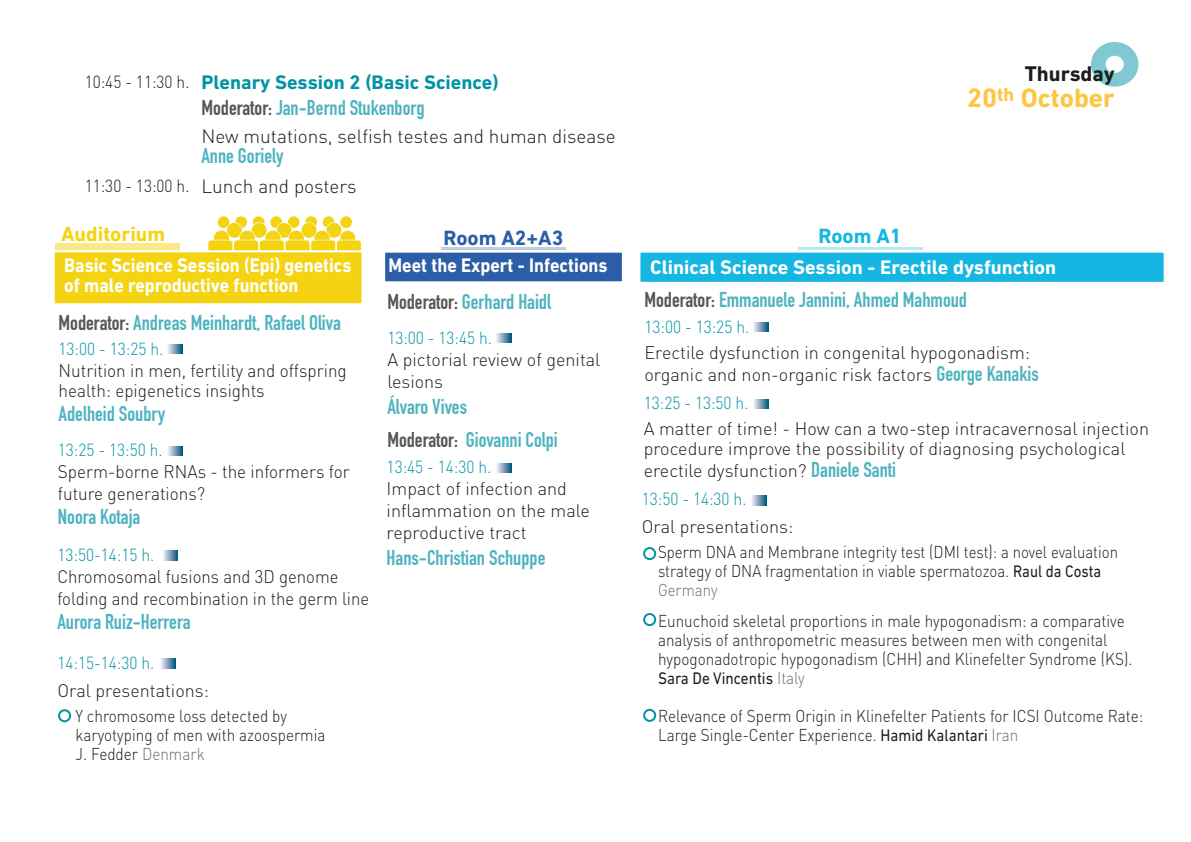
<style>
.page{position:relative;width:1191px;height:842px;background:#fff}
.page>*{position:absolute;margin:0;border:0;box-sizing:border-box;transform-origin:0 0}
.t1{font:700 27px "DIN Next LT Pro";color:#fdc643}
.t2{font:700 21.6px "DIN Next LT Pro";color:#1d1d1b}
.t3{font:21px "DIN Engschrift";color:rgb(0 147 165/.7)}
.t4{font:700 21px "DIN Next LT Pro";color:#f4d412}
.t5{font:700 21px "DIN Next LT Pro";color:#2c5da7}
.t6{font:700 21px "DIN Next LT Pro";color:#15b6e1}
.t7{font:700 20px/19.6px "DIN Next LT Pro";color:#fff;scale:.9 1}
.t8{font:700 20px "DIN Next LT Pro";color:#fff}
.t9{font:700 20px "DIN Next LT Pro";color:#0093a5}
.t10{font:300 19px "DIN Pro";color:#1d1d1b}
.t11{font:300 18px/22px "DIN Pro";color:#1d1d1b}
.t12{font:300 18px/20px "DIN Pro";color:#1d1d1b;scale:.95 1}
.t13{font:300 18px/22px "DIN Pro";color:#1d1d1b;scale:.93 1}
.t14{font:300 17.4px "DIN Pro";color:#0093a5;scale:.9 1}
.t15{font:300 17.4px "DIN Pro";color:#1d1d1b;scale:.9 1}
.t16{font:300 17px/19px "DIN Pro";color:#1d1d1b;scale:.9 1}
.t17{font:300 17px/19px "DIN Pro";color:#1d1d1b;scale:.88 1}
.t18{font:17px "DIN Next LT Pro";color:#1d1d1b;scale:.9 1}
.s1{color:#575756}
.s2{color:#706f6f}
.s3{font-family:"DIN Engschrift";font-weight:400;font-size:21px;color:rgb(0 147 165/.7)}
.s4{font-family:"DIN Next LT Pro";font-weight:400}
.s5{font-family:"DIN Pro";font-weight:300;color:#706f6f}
</style>
<div class="page">
<div style="left:55px;top:243px;width:125px;height:26px;background:#f9e988"></div>
<svg style="left:208px;top:216px;width:153px;height:34px"></svg>
<svg style="left:1091px;top:42px;width:47px;height:45px"></svg>
<div style="left:53px;top:250px;width:310px;height:55px;background:#f4d412;border:2px solid #fff"></div>
<svg style="left:168px;top:344px;width:14px;height:10px"></svg>
<svg style="left:168px;top:446px;width:15px;height:10px"></svg>
<svg style="left:163px;top:551px;width:15px;height:9px"></svg>
<svg style="left:161px;top:659px;width:14px;height:9px"></svg>
<div style="left:798px;top:247px;width:124px;height:26px;background:#b9e9f6"></div>
<div style="left:441px;top:247px;width:124px;height:26px;background:#c0cee4"></div>
<div style="left:382px;top:250px;width:242px;height:34px;background:#2c5da7;border:3px solid #fff"></div>
<svg style="left:496px;top:333px;width:15px;height:10px"></svg>
<svg style="left:497px;top:463px;width:14px;height:10px"></svg>
<div style="left:638px;top:250px;width:528px;height:34px;background:#15b6e1;border:3px solid #fff"></div>
<svg style="left:753px;top:322px;width:15px;height:10px"></svg>
<svg style="left:754px;top:399px;width:14px;height:10px"></svg>
<svg style="left:752px;top:496px;width:14px;height:9px"></svg>
<div style="left:643px;top:547px;width:13px;height:13px;border:2px solid #0093a5;border-radius:50%"></div>
<div style="left:643px;top:613px;width:13px;height:13px;border:2px solid #0093a5;border-radius:50%"></div>
<div style="left:643px;top:709px;width:13px;height:13px;border:2px solid #0093a5;border-radius:50%"></div>
<div style="left:58px;top:709px;width:13px;height:13px;border:2px solid #0093a5;border-radius:50%"></div>
<p class="t15" style="left:85px;top:69px;width:118px">10:45 - 11:30 h.</p>
<p class="t15" style="left:85px;top:174px;width:118px">11:30 - 13:00 h.</p>
<p class="t9" style="left:201px;top:70px;width:299px">Plenary Session 2 (Basic Science)</p>
<p class="t3" style="left:201px;top:95px;width:225px"><span class="s1">Moderator:</span> Jan-Bernd Stukenborg</p>
<p class="t10" style="left:201px;top:124px;width:416px">New mutations, selfish testes and human disease</p>
<p class="t3" style="left:201px;top:144px;width:84px">Anne Goriely</p>
<p class="t10" style="left:201px;top:174px;width:157px">Lunch and posters</p>
<p class="t2" style="left:1024px;top:61px;width:91px">Thursday</p>
<h1 class="t1" style="left:967px;top:82px;width:149px">20<sup>th</sup> October</h1>
<p class="t4" style="left:61px;top:222px;width:105px">Auditorium</p>
<p class="t7" style="left:64px;top:256px;width:321px">Basic Science Session (Epi) genetics of male reproductive function</p>
<p class="t3" style="left:59px;top:310px;width:284px"><span class="s1">Moderator:</span> Andreas Meinhardt, Rafael Oliva</p>
<p class="t14" style="left:59px;top:337px;width:118px">13:00 - 13:25 h.</p>
<p class="t12" style="left:59px;top:360px;width:305px">Nutrition in men, fertility and offspring health: epigenetics insights</p>
<p class="t3" style="left:59px;top:401px;width:108px">Adelheid Soubry</p>
<p class="t14" style="left:58px;top:438px;width:118px">13:25 - 13:50 h.</p>
<p class="t12" style="left:58px;top:460px;width:309px;line-height:22px">Sperm-borne RNAs - the informers for future generations?</p>
<p class="t3" style="left:58px;top:504px;width:84px">Noora Kotaja</p>
<p class="t14" style="left:57px;top:543px;width:109px">13:50-14:15 h.</p>
<p class="t13" style="left:57px;top:565px;width:337px">Chromosomal fusions and 3D genome folding and recombination in the germ line</p>
<p class="t3" style="left:57px;top:609px;width:135px">Aurora Ruiz-Herrera</p>
<p class="t14" style="left:57px;top:651px;width:109px">14:15-14:30 h.</p>
<p class="t11" style="left:57px;top:679px;width:153px">Oral presentations:</p>
<p class="t16" style="left:75px;top:705px;width:279px">Y chromosome loss detected by karyotyping of men with azoospermia<br>J. Fedder <span class="s2">Denmark</span></p>
<p class="t5" style="left:443px;top:226px;width:121px">Room A2+A3</p>
<p class="t6" style="left:818px;top:224px;width:84px">Room A1</p>
<p class="t7" style="left:388px;top:256px;width:245px">Meet the Expert - Infections</p>
<p class="t8" style="left:650px;top:256px;width:407px">Clinical Science Session - Erectile dysfunction</p>
<p class="t3" style="left:387px;top:289px;width:165px"><span class="s1">Moderator:</span> Gerhard Haidl</p>
<p class="t14" style="left:387px;top:326px;width:118px">13:00 - 13:45 h.</p>
<p class="t11" style="left:387px;top:348px;width:215px">A pictorial review of genital lesions</p>
<p class="t3" style="left:387px;top:394px;width:81px">Álvaro Vives</p>
<p class="t3" style="left:387px;top:427px;width:172px"><span class="s1">Moderator:</span> Giovanni Colpi</p>
<p class="t14" style="left:387px;top:454px;width:118px">13:45 - 14:30 h.</p>
<p class="t11" style="left:387px;top:476px;width:205px">Impact of infection and inflammation on the male reproductive tract</p>
<p class="t3" style="left:387px;top:545px;width:160px">Hans-Christian Schuppe</p>
<p class="t3" style="left:644px;top:287px;width:324px"><span class="s1">Moderator:</span> Emmanuele Jannini, Ahmed Mahmoud</p>
<p class="t14" style="left:644px;top:315px;width:118px">13:00 - 13:25 h.</p>
<p class="t11" style="left:644px;top:341px;width:396px">Erectile dysfunction in congenital hypogonadism: organic and non-organic risk factors <span class="s3">George Kanakis</span></p>
<p class="t14" style="left:644px;top:391px;width:118px">13:25 - 13:50 h.</p>
<p class="t11" style="left:644px;top:417px;width:507px;line-height:20px">A matter of time! - How can a two-step intracavernosal injection procedure improve the possibility of diagnosing psychological</p>
<p class="t11" style="left:644px;top:458px;width:254px">erectile dysfunction? <span class="s3">Daniele Santi</span></p>
<p class="t14" style="left:642px;top:487px;width:118px">13:50 - 14:30 h.</p>
<p class="t11" style="left:642px;top:515px;width:153px">Oral presentations:</p>
<p class="t17" style="left:658px;top:541px;width:524px">Sperm DNA and Membrane integrity test (DMI test): a novel evaluation strategy of DNA fragmentation in viable spermatozoa. <span class="s4">Raul da Costa<br></span><span class="s2">Germany</span></p>
<p class="t16" style="left:658px;top:610px;width:528px">Eunuchoid skeletal proportions in male hypogonadism: a comparative analysis of anthropometric measures between men with congenital hypogonadotropic hypogonadism (CHH) and Klinefelter Syndrome (KS).</p>
<p class="t18" style="left:658px;top:668px;width:164px">Sara De Vincentis <span class="s5">Italy</span></p>
<p class="t16" style="left:658px;top:705px;width:541px">Relevance of Sperm Origin in Klinefelter Patients for ICSI Outcome Rate:<br>Large Single-Center Experience. <span class="s4">Hamid Kalantari</span> <span class="s2">Iran</span></p>
</div>
